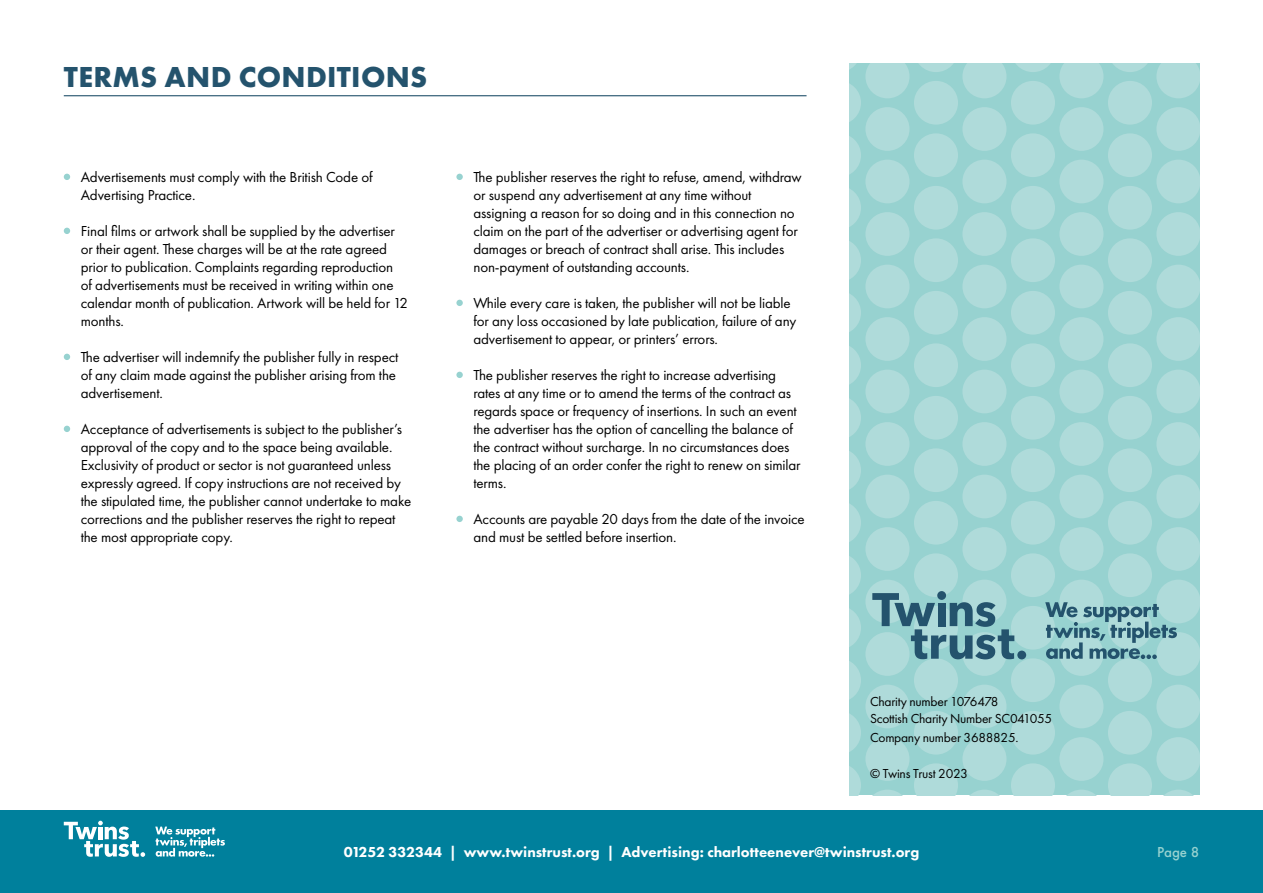
<style>
.page{position:relative;width:1263px;height:893px;background:#fff}
.page>*{position:absolute;margin:0;border:0;box-sizing:border-box;transform-origin:0 0}
.t1{font:700 30px "Futura PT";letter-spacing:.01em;color:#24536d}
.t2{font:15px/18px "Futura PT";letter-spacing:-.01em;color:#000}
.t3{font:800 15px "Futura PT";color:#fff}
.t4{font:500 15px "Futura PT";color:#97d2d0}
.t5{font:13.5px/18px "Futura PT";letter-spacing:-.02em;color:#000}
.s1{font-family:"Futura Std";font-size:12px}
</style>
<div class="page">
<div style="left:0;top:810px;width:1263px;height:83px;background:#00809c"></div>
<svg style="left:64px;top:821px;width:81px;height:36px"></svg>
<svg style="left:155px;top:827px;width:70px;height:30px"></svg>
<svg style="left:64px;top:174px;width:6px;height:6px"></svg>
<svg style="left:64px;top:228px;width:6px;height:6px"></svg>
<svg style="left:64px;top:354px;width:6px;height:6px"></svg>
<svg style="left:64px;top:426px;width:6px;height:6px"></svg>
<div style="left:456px;top:174px;width:7px;height:6px;background:#97d2d0;border-radius:50%"></div>
<div style="left:456px;top:300px;width:7px;height:6px;background:#97d2d0;border-radius:50%"></div>
<div style="left:456px;top:372px;width:7px;height:6px;background:#97d2d0;border-radius:50%"></div>
<div style="left:456px;top:516px;width:7px;height:6px;background:#97d2d0;border-radius:50%"></div>
<hr style="left:64px;top:95px;width:742px;height:1px;background:#24536d">
<svg style="left:849px;top:64px;width:350px;height:731px;fill:#afdbda"></svg>
<svg style="left:937px;top:591px;width:9px;height:9px"></svg>
<svg style="left:872px;top:593px;width:142px;height:66px"></svg>
<div style="left:1017px;top:651px;width:9px;height:8px;background:#24536d;border-radius:50%"></div>
<svg style="left:1045px;top:602px;width:132px;height:57px"></svg>
<h1 class="t1" style="left:64px;top:57px;width:365px">TERMS AND CONDITIONS</h1>
<p class="t2" style="left:81px;top:167px;width:293px">Advertisements must comply with the British Code of<br>Advertising Practice.</p>
<p class="t2" style="left:81px;top:221px;width:329px">Final films or artwork shall be supplied by the advertiser or their agent. These charges will be at the rate agreed prior to publication. Complaints regarding reproduction of advertisements must be received in writing within one calendar month of publication. Artwork will be held for 12 months.</p>
<p class="t2" style="left:81px;top:347px;width:319px">The advertiser will indemnify the publisher fully in respect of any claim made against the publisher arising from the advertisement.</p>
<p class="t2" style="left:81px;top:419px;width:332px">Acceptance of advertisements is subject to the publisher’s approval of the copy and to the space being available.<br>Exclusivity of product or sector is not guaranteed unless expressly agreed. If copy instructions are not received by the stipulated time, the publisher cannot undertake to make corrections and the publisher reserves the right to repeat the most appropriate copy.</p>
<p class="t2" style="left:473px;top:167px;width:330px">The publisher reserves the right to refuse, amend, withdraw or suspend any advertisement at any time without assigning a reason for so doing and in this connection no claim on the part of the advertiser or advertising agent for damages or breach of contract shall arise. This includes non-payment of outstanding accounts.</p>
<p class="t2" style="left:473px;top:293px;width:325px">While every care is taken, the publisher will not be liable for any loss occasioned by late publication, failure of any advertisement to appear, or printers’ errors.</p>
<p class="t2" style="left:473px;top:365px;width:329px">The publisher reserves the right to increase advertising rates at any time or to amend the terms of the contract as regards space or frequency of insertions. In such an event the advertiser has the option of cancelling the balance of the contract without surcharge. In no circumstances does the placing of an order confer the right to renew on similar terms.</p>
<p class="t2" style="left:473px;top:509px;width:333px">Accounts are payable 20 days from the date of the invoice and must be settled before insertion.</p>
<p class="t5" style="left:870px;top:692px;width:184px">Charity number 1076478<br>Scottish Charity Number SC041055<br>Company number 3688825.</p>
<p class="t5" style="left:870px;top:764px;width:99px">© Twins Trust 202<span class="s1">3</span></p>
<p class="t3" style="left:344px;top:842px;width:577px">01252 332344 | www.twinstrust.org | Advertising: charlotteenever@twinstrust.org</p>
<p class="t4" style="left:1157px;top:843px;width:44px">Page 8</p>
</div>
